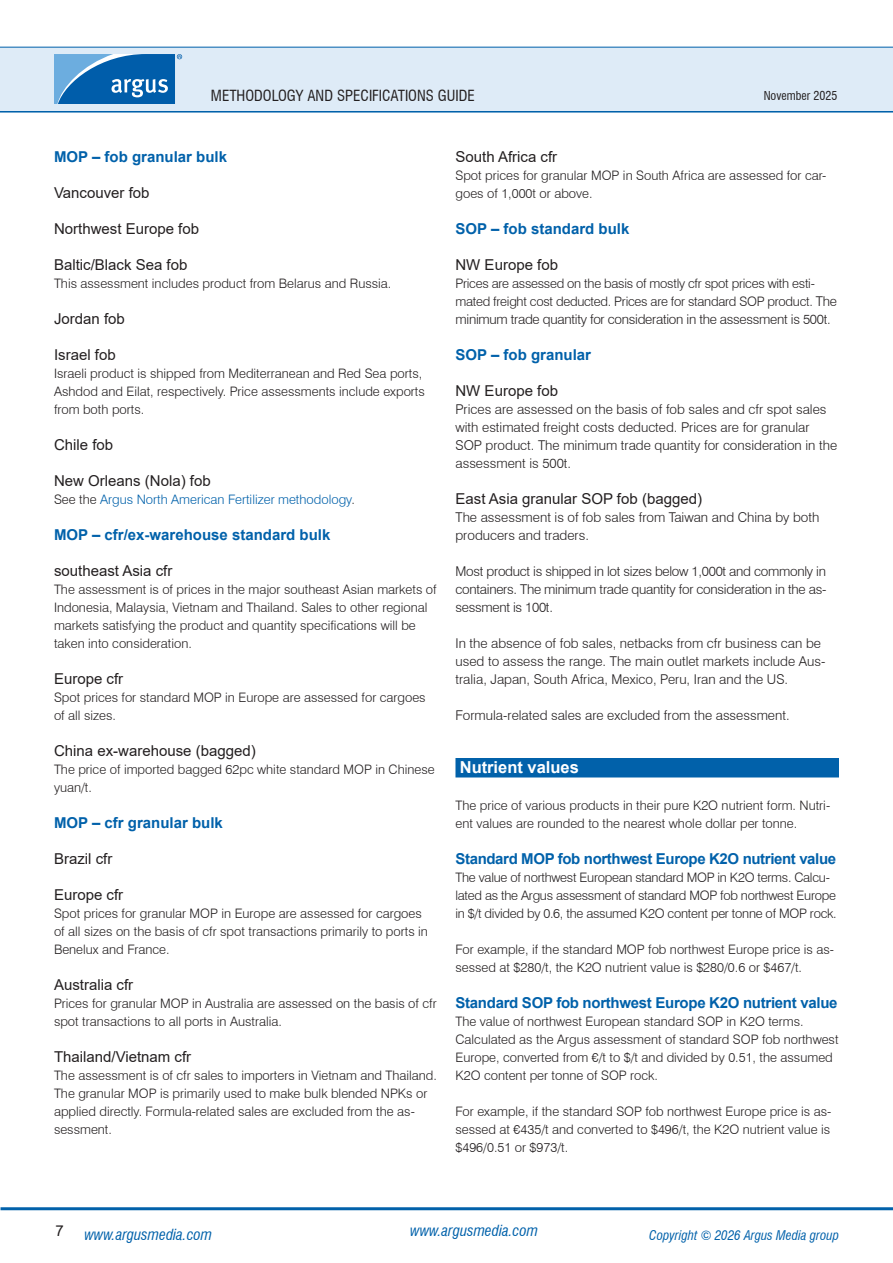
<style>
.page{position:relative;width:893px;height:1263px;background:#fff}
.page>*{position:absolute;margin:0;border:0;box-sizing:border-box;transform-origin:0 0}
.H1_-_Section_header_-_WOB{font:700 16.5px "Arial";color:#fff}
.H3_-_headline__no_bold__-_old_H5{font:15px "Arial";color:#231f20}
.H2_-_Bold_headline_-_old_H4{font:700 15px "Arial";color:#0161aa}
.H2_-_Bold_headline_-_old_H4-2{font:700 15px "Arial";letter-spacing:-.025em;color:#0161aa}
.H2_-_Bold_headline_-_old_H4-3{font:700 15px "Arial";letter-spacing:-.02em;color:#0161aa}
.t1{font:italic condensed 15px "Swiss 721 BT";color:#0161aa}
.t2{font:condensed 15px "Swiss 721 BT";color:#231f20}
.P1_-_Body_Text{font:300 13.5px/18px "Swiss 721 BT";color:#231f20}
.P1_-_Body_Text-2{font:300 13.5px "Swiss 721 BT";letter-spacing:-.02em;color:#231f20}
.P1_-_Body_Text-3{font:300 13.05px/18px "Swiss 721 BT";color:#231f20}
.P1_-_Body_Text-4{font:300 13.05px/18px "Swiss 721 BT";letter-spacing:-.02em;color:#231f20}
.P1_-_Body_Text-5{font:300 13.05px "Swiss 721 BT";color:#0161aa}
.t3{font:italic condensed 13.05px "Swiss 721 BT";color:#0161aa}
.t4{font:condensed 12px "Swiss 721 BT";color:#231f20}
.s1{color:#231f20}
.s2{font-size:13.5px}
</style>
<div class="page">
<hr style="left:0;top:110px;width:893px;height:3px;background:#0161aa">
<div style="left:0;top:47px;width:893px;height:64px;background:#deebf7"></div>
<hr style="left:0;top:47px;width:893px;height:1px;background:#0161aa">
<hr style="left:1px;top:1207px;width:892px;height:3px;background:#0161aa">
<svg style="left:54px;top:54px;width:128px;height:50px;background:#3883c0"></svg>
<div style="left:455px;top:758px;width:384px;height:19px;background:#0161aa"></div>
<p class="t2" style="left:211px;top:86px;width:265px">METHODOLOGY AND SPECIFICATIONS GUIDE</p>
<p class="t4" style="left:764px;top:88px;width:75px">November 2025</p>
<p class="H2_-_Bold_headline_-_old_H4" style="left:54px;top:146px;width:175px">MOP – fob granular bulk</p>
<p class="H3_-_headline__no_bold__-_old_H5" style="left:54px;top:182px;width:97px">Vancouver fob</p>
<p class="H3_-_headline__no_bold__-_old_H5" style="left:54px;top:218px;width:147px">Northwest Europe fob</p>
<p class="H3_-_headline__no_bold__-_old_H5" style="left:54px;top:254px;width:135px">Baltic/Black Sea fob</p>
<p class="P1_-_Body_Text-3" style="left:54px;top:274px;width:339px">This assessment includes product from Belarus and Russia.</p>
<p class="H3_-_headline__no_bold__-_old_H5" style="left:54px;top:308px;width:72px">Jordan fob</p>
<p class="H3_-_headline__no_bold__-_old_H5" style="left:54px;top:344px;width:63px">Israel fob</p>
<p class="P1_-_Body_Text-3" style="left:54px;top:364px;width:372px">Israeli product is shipped from Mediterranean and Red Sea ports,<br>Ashdod and Eilat, respectively. Price assessments include exports from both ports.</p>
<p class="H3_-_headline__no_bold__-_old_H5" style="left:54px;top:434px;width:61px">Chile fob</p>
<p class="H3_-_headline__no_bold__-_old_H5" style="left:54px;top:470px;width:158px">New Orleans (Nola) fob</p>
<p class="P1_-_Body_Text-5" style="left:54px;top:491px;width:302px"><span class="s1">See the</span> Argus North American Fertilizer methodology<span class="s1">.</span></p>
<p class="H2_-_Bold_headline_-_old_H4" style="left:54px;top:524px;width:278px">MOP – cfr/ex-warehouse standard bulk</p>
<p class="H3_-_headline__no_bold__-_old_H5" style="left:54px;top:560px;width:120px">southeast Asia cfr</p>
<p class="P1_-_Body_Text-3" style="left:54px;top:580px;width:384px">The assessment is of prices in the major southeast Asian markets of Indonesia, Malaysia, Vietnam and Thailand. Sales to other regional markets satisfying the product and quantity specifications will be taken into consideration.</p>
<p class="H3_-_headline__no_bold__-_old_H5" style="left:54px;top:668px;width:71px">Europe cfr</p>
<p class="P1_-_Body_Text-3" style="left:54px;top:688px;width:373px">Spot prices for standard MOP in Europe are assessed for cargoes of all sizes.</p>
<p class="H3_-_headline__no_bold__-_old_H5" style="left:54px;top:740px;width:203px">China ex-warehouse (bagged)</p>
<p class="P1_-_Body_Text-3" style="left:54px;top:760px;width:382px">The price of imported bagged 62pc white standard MOP in Chinese yuan/t.</p>
<p class="H2_-_Bold_headline_-_old_H4" style="left:54px;top:812px;width:170px">MOP – cfr granular bulk</p>
<p class="H3_-_headline__no_bold__-_old_H5" style="left:54px;top:848px;width:60px">Brazil cfr</p>
<p class="H3_-_headline__no_bold__-_old_H5" style="left:54px;top:884px;width:71px">Europe cfr</p>
<p class="P1_-_Body_Text-3" style="left:54px;top:904px;width:375px">Spot prices for granular MOP in Europe are assessed for cargoes of all sizes on the basis of cfr spot transactions primarily to ports in<br>Benelux and France.</p>
<p class="H3_-_headline__no_bold__-_old_H5" style="left:54px;top:974px;width:81px">Australia cfr</p>
<p class="P1_-_Body_Text-3" style="left:54px;top:994px;width:384px">Prices for granular MOP in Australia are assessed on the basis of cfr spot transactions to all ports in Australia.</p>
<p class="H3_-_headline__no_bold__-_old_H5" style="left:54px;top:1046px;width:139px">Thailand/Vietnam cfr</p>
<p class="P1_-_Body_Text-3" style="left:54px;top:1066px;width:384px">The assessment is of cfr sales to importers in Vietnam and Thailand.<br>The granular MOP is primarily used to make bulk blended NPKs or applied directly. Formula-related sales are excluded from the as&shy;sessment.</p>
<p class="H3_-_headline__no_bold__-_old_H5" style="left:455px;top:146px;width:103px">South Africa cfr</p>
<p class="P1_-_Body_Text-3" style="left:455px;top:166px;width:372px">Spot prices for granular MOP in South Africa are assessed for car&shy;goes of 1,000t or above.</p>
<p class="H2_-_Bold_headline_-_old_H4" style="left:455px;top:218px;width:175px">SOP – fob standard bulk</p>
<p class="H3_-_headline__no_bold__-_old_H5" style="left:455px;top:254px;width:104px">NW Europe fob</p>
<p class="P1_-_Body_Text-4" style="left:455px;top:274px;width:383px">Prices are assessed on the basis of mostly cfr spot prices with esti&shy;mated freight cost deducted. Prices are for standard SOP product. <span class="s2">The</span></p>
<p class="P1_-_Body_Text-2" style="left:455px;top:311px;width:377px">minimum trade quantity for consideration in the assessment is 500t.</p>
<p class="H2_-_Bold_headline_-_old_H4" style="left:455px;top:344px;width:137px">SOP – fob granular</p>
<p class="H3_-_headline__no_bold__-_old_H5" style="left:455px;top:380px;width:104px">NW Europe fob</p>
<p class="P1_-_Body_Text" style="left:455px;top:400px;width:383px">Prices are assessed on the basis of fob sales and cfr spot sales with estimated freight costs deducted. Prices are for granular SOP product. The minimum trade quantity for consideration in the assessment is 500t.</p>
<p class="H3_-_headline__no_bold__-_old_H5" style="left:455px;top:488px;width:248px">East Asia granular SOP fob (bagged)</p>
<p class="P1_-_Body_Text" style="left:455px;top:508px;width:365px">The assessment is of fob sales from Taiwan and China by both producers and traders.</p>
<p class="P1_-_Body_Text" style="left:455px;top:562px;width:372px;text-align:justify">Most product is shipped in lot sizes below 1,000t and commonly in containers. The minimum trade quantity for consideration in the as&shy;sessment is 100t.</p>
<p class="P1_-_Body_Text" style="left:455px;top:634px;width:371px">In the absence of fob sales, netbacks from cfr business can be used to assess the range. The main outlet markets include Aus&shy;tralia, Japan, South Africa, Mexico, Peru, Iran and the US.</p>
<p class="P1_-_Body_Text" style="left:455px;top:706px;width:336px">Formula-related sales are excluded from the assessment.</p>
<p class="H1_-_Section_header_-_WOB" style="left:460px;top:756px;width:121px">Nutrient values</p>
<p class="P1_-_Body_Text-3" style="left:455px;top:796px;width:376px">The price of various products in their pure K2O nutrient form. Nutri&shy;ent values are rounded to the nearest whole dollar per tonne.</p>
<p class="H2_-_Bold_headline_-_old_H4-2" style="left:455px;top:848px;width:382px">Standard MOP fob northwest Europe K2O nutrient value</p>
<p class="P1_-_Body_Text-4" style="left:455px;top:868px;width:383px">The value of northwest European standard MOP in K2O terms. Calcu&shy;lated as the Argus assessment of standard MOP fob northwest Europe in $/t divided by 0.6, the assumed K2O content per tonne of MOP rock.</p>
<p class="P1_-_Body_Text-3" style="left:455px;top:940px;width:380px">For example, if the standard MOP fob northwest Europe price is as&shy;sessed at $280/t, the K2O nutrient value is $280/0.6 or $467/t.</p>
<p class="H2_-_Bold_headline_-_old_H4-3" style="left:455px;top:992px;width:384px">Standard SOP fob northwest Europe K2O nutrient value</p>
<p class="P1_-_Body_Text-3" style="left:455px;top:1012px;width:385px">The value of northwest European standard SOP in K2O terms.<br>Calculated as the Argus assessment of standard SOP fob northwest Europe, converted from €/t to $/t and divided by 0.51, the assumed K2O content per tonne of SOP rock.</p>
<p class="P1_-_Body_Text-3" style="left:455px;top:1102px;width:377px;text-align:justify">For example, if the standard SOP fob northwest Europe price is as&shy;sessed at €435/t and converted to $496/t, the K2O nutrient value is $496/0.51 or $973/t.</p>
<p class="H3_-_headline__no_bold__-_old_H5" style="left:55px;top:1220px;width:10px">7</p>
<p class="t1" style="left:410px;top:1221px;width:129px">www.argusmedia.com</p>
<p class="t1" style="left:84px;top:1225px;width:129px">www.argusmedia.com</p>
<p class="t3" style="left:649px;top:1227px;width:191px">Copyright © 2026 Argus Media group</p>
</div>
